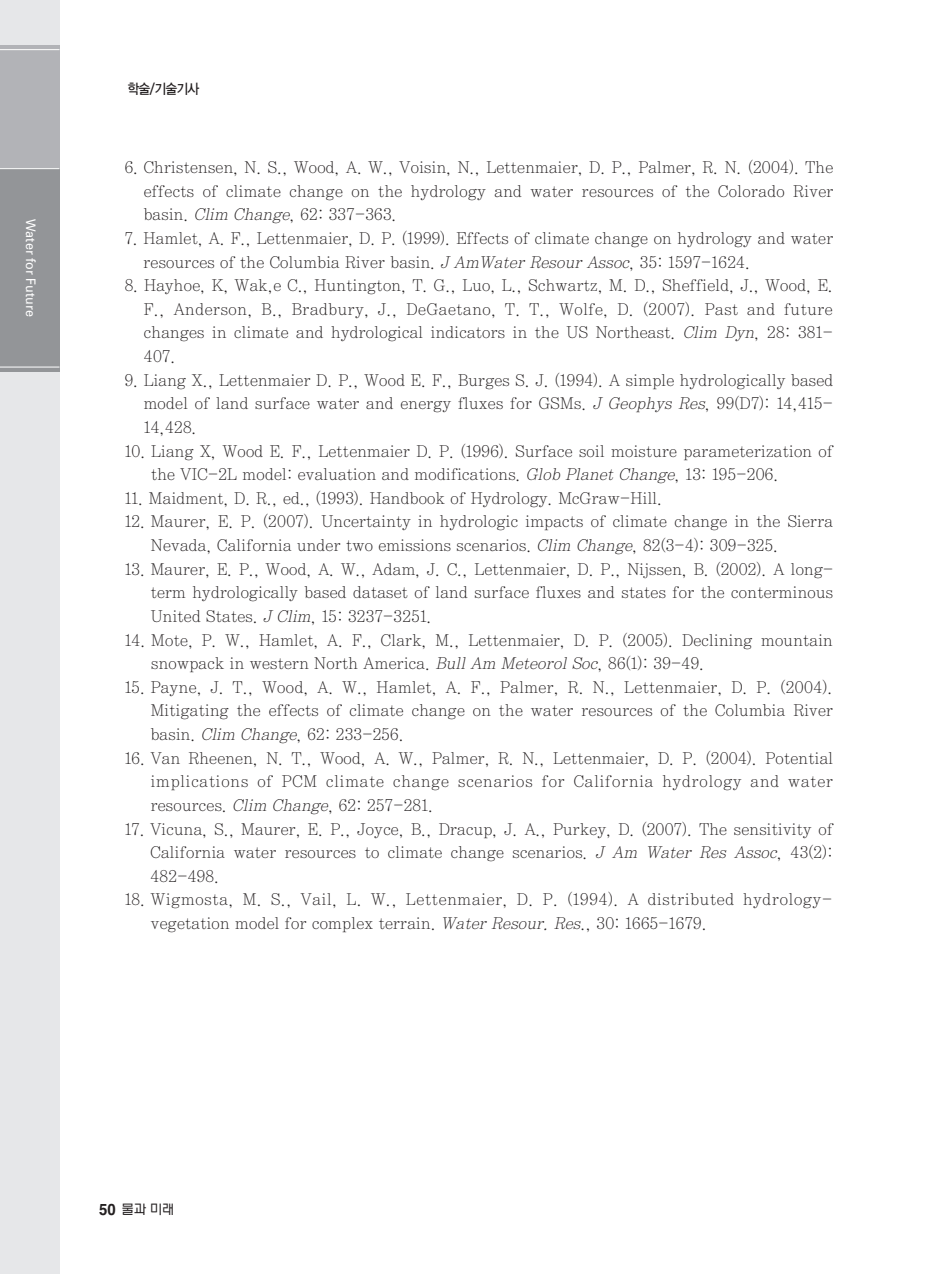
<style>
.page{position:relative;width:931px;height:1274px;background:#fff}
.page>*{position:absolute;margin:0;border:0;box-sizing:border-box;transform-origin:0 0}
.t1{font:16.62px/23.6px "Y Mj O11";letter-spacing:-.065em;color:#231f20;text-align:justify;scale:.95 1}
.t2{font:16.62px/23.6px "Y Mj O11";letter-spacing:-.035em;color:#231f20;scale:.95 1}
.t3{font:14px "YGO13";letter-spacing:-.125em;color:#231f20;scale:.9 1}
.t4{font:300 14px "HY Wul Nun";color:#231f20;scale:.9 1}
.t5{font:13.12px "Univers";color:#fff;scale:.96 1}
.s1{font-style:italic}
.s2{font-family:"Helvetica";font-weight:700;font-size:15.75px}
</style>
<div class="page">
<div style="left:0;top:0;width:60px;height:1274px;background:#e6e7e9"></div>
<div style="left:0;top:45px;width:60px;height:169px;background:#b2b3b7"></div>
<div style="left:0;top:169px;width:60px;height:203px;background:#939598"></div>
<hr style="left:0;top:367px;width:60px;height:1px;background:#fff">
<hr style="left:0;top:168px;width:60px;height:1px;background:#fff">
<hr style="left:0;top:49px;width:60px;height:1px;background:#fff">
<p class="t5" style="left:36px;top:219px;width:104px;rotate:90deg">Water for Future</p>
<p class="t3" style="left:127px;top:82px;width:82px">학술/기술기사</p>
<p class="t1" style="left:143px;top:156px;width:729px;text-indent:-19px">6. Christensen, N. S., Wood, A. W., Voisin, N., Lettenmaier, D. P., Palmer, R. N. (2004). The effects of climate change on the hydrology and water resources of the Colorado River basin. <span class="s1">Clim Change</span>, 62: 337-363.</p>
<p class="t1" style="left:143px;top:227px;width:729px;text-indent:-19px">7. Hamlet, A. F., Lettenmaier, D. P. (1999). Effects of climate change on hydrology and water resources of the Columbia River basin. <span class="s1">J AmWaterResourAssoc</span>, 35: 1597-1624.</p>
<p class="t1" style="left:143px;top:274px;width:728px;text-indent:-19px">8. Hayhoe, K, Wak,e C., Huntington, T. G., Luo, L., Schwartz, M. D., Sheffield, J., Wood, E.<br>F., Anderson, B., Bradbury, J., DeGaetano, T. T., Wolfe, D. (2007). Past and future changes in climate and hydrological indicators in the US Northeast. <span class="s1">Clim Dyn</span>, 28: 381- 407.</p>
<p class="t1" style="left:143px;top:369px;width:729px;text-indent:-19px">9. Liang X., Lettenmaier D. P., Wood E. F., Burges S. J. (1994). A simple hydrologically based model of land surface water and energy fluxes for GSMs. <span class="s1">J Geophys Res</span>, 99(D7): 14,415- 14,428.</p>
<p class="t1" style="left:150px;top:440px;width:721px;text-indent:-26px">10. Liang X, Wood E. F., Lettenmaier D. P. (1996). Surface soil moisture parameterization of the VIC-2L model: evaluation and modifications. <span class="s1">Glob PlanetChange</span>, 13: 195-206.</p>
<p class="t1" style="left:124px;top:487px;width:569px">11. Maidment, D. R., ed., (1993). Handbook of Hydrology. McGraw-Hill.</p>
<p class="t1" style="left:150px;top:511px;width:721px;text-indent:-26px">12. Maurer, E. P. (2007). Uncertainty in hydrologic impacts of climate change in the Sierra<br>Nevada, California under two emissions scenarios. <span class="s1">Clim Change</span>, 82(3-4): 309-325.</p>
<p class="t1" style="left:150px;top:558px;width:721px;text-indent:-26px">13. Maurer, E. P., Wood, A. W., Adam, J. C., Lettenmaier, D. P., Nijssen, B. (2002). A long&shy;term hydrologically based dataset of land surface fluxes and states for the conterminous United States. <span class="s1">J Clim</span>, 15: 3237-3251.</p>
<p class="t1" style="left:150px;top:629px;width:720px;text-indent:-26px">14. Mote, P. W., Hamlet, A. F., Clark, M., Lettenmaier, D. P. (2005). Declining mountain snowpack in western North America. <span class="s1">BullAm MeteorolSoc</span>, 86(1): 39-49.</p>
<p class="t1" style="left:150px;top:676px;width:721px;text-indent:-26px">15. Payne, J. T., Wood, A. W., Hamlet, A. F., Palmer, R. N., Lettenmaier, D. P. (2004).<br>Mitigating the effects of climate change on the water resources of the Columbia River basin. <span class="s1">Clim Change</span>, 62: 233-256.</p>
<p class="t1" style="left:150px;top:747px;width:721px;text-indent:-26px">16. Van Rheenen, N. T., Wood, A. W., Palmer, R. N., Lettenmaier, D. P. (2004). Potential implications of PCM climate change scenarios for California hydrology and water resources. <span class="s1">Clim Change</span>, 62: 257-281.</p>
<p class="t1" style="left:150px;top:818px;width:722px;text-indent:-26px">17. Vicuna, S., Maurer, E. P., Joyce, B., Dracup, J. A., Purkey, D. (2007). The sensitivity of California water resources to climate change scenarios. <span class="s1">J Am Water Res Assoc</span>, 43(2):<br>482-498.</p>
<p class="t2" style="left:150px;top:889px;width:720px;text-indent:-26px">18. Wigmosta, M. S., Vail, L. W., Lettenmaier, D. P. (1994). A distributed hydrology&shy;vegetation model for complex terrain. <span class="s1">WaterResour.Res</span>., 30: 1665-1679.</p>
<p class="t4" style="left:99px;top:1204px;width:85px"><span class="s2">50</span> 물과 미래</p>
</div>
